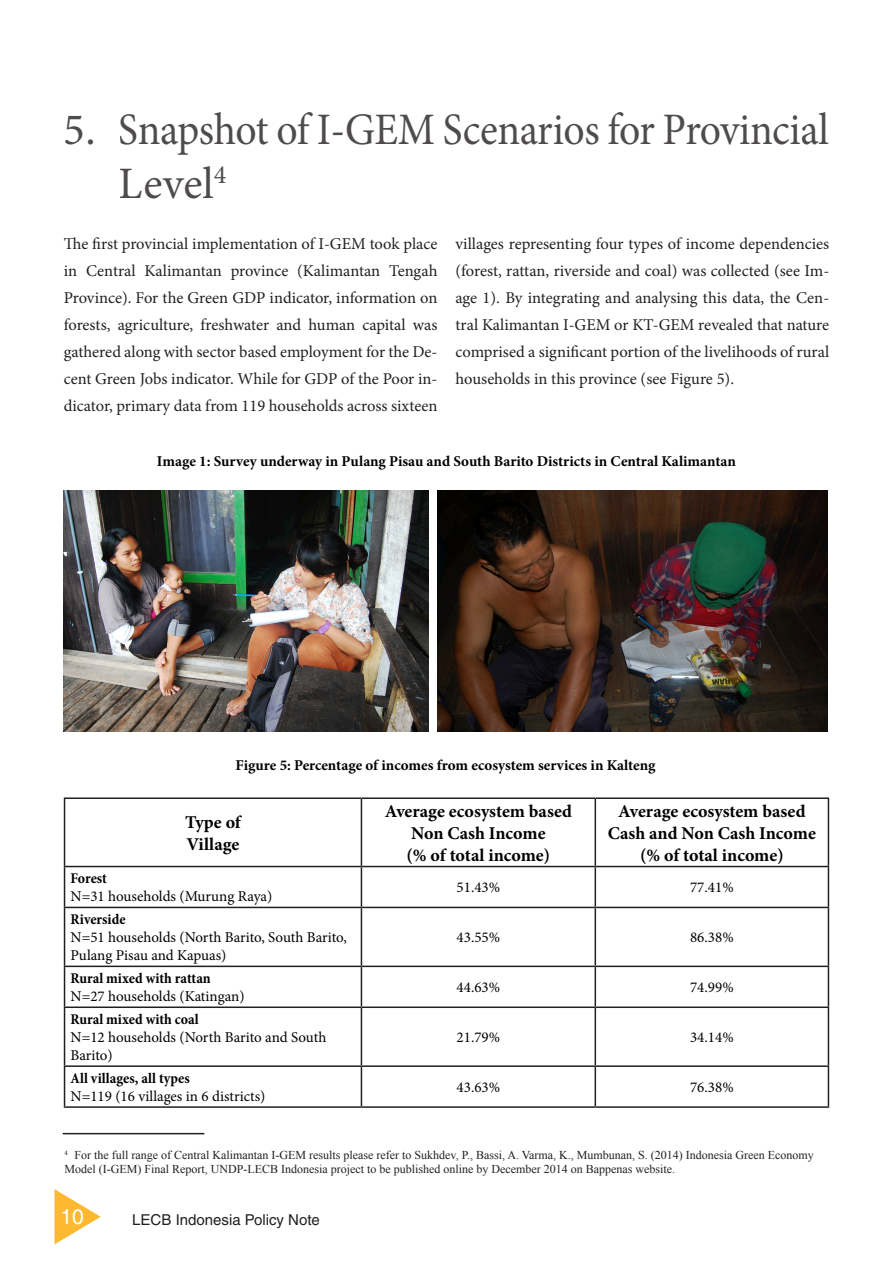
<style>
.page{position:relative;width:893px;height:1263px;background:#fff}
.page>*{position:absolute;margin:0;border:0;box-sizing:border-box;transform-origin:0 0}
.t1{font:45px/54px "Minion Pro";letter-spacing:-.01em;color:#231f20;scale:.93 1}
.t2{font:45px "Minion Pro";letter-spacing:-.01em;color:#231f20}
.t3{font:21px "Helvetica";color:#fff}
.t4{font:700 18px/21.6px "Minion Pro";color:#000;text-align:center}
.t5{font:16.5px/27px "Minion Pro";color:#231f20;text-align:justify}
.t6{font:15px/18px "Minion Pro";color:#000}
.t7{font:700 15px "Minion Pro";color:#000}
.t8{font:700 condensed 15px "Minion Pro";color:#000}
.t9{font:15px "Helvetica";color:#231f20}
.t10{font:12px/14.4px "Times New Roman";color:#231f20}
</style>
<div class="page">
<svg style="left:54px;top:1189px;width:47px;height:55px"></svg>
<img style="left:64px;top:490px;width:364px;height:241px">
<img style="left:437px;top:490px;width:390px;height:241px">
<hr style="left:64px;top:797px;width:297px;height:2px;background:#231f20">
<hr style="left:64px;top:799px;width:1px;height:67px;background:#231f20">
<hr style="left:361px;top:797px;width:234px;height:2px;background:#231f20">
<hr style="left:361px;top:799px;width:1px;height:67px;background:#231f20">
<hr style="left:595px;top:797px;width:234px;height:2px;background:#231f20">
<hr style="left:595px;top:799px;width:1px;height:67px;background:#231f20">
<hr style="left:828px;top:799px;width:1px;height:67px;background:#231f20">
<hr style="left:64px;top:866px;width:297px;height:1px;background:#231f20">
<hr style="left:64px;top:867px;width:1px;height:40px;background:#231f20">
<hr style="left:361px;top:866px;width:234px;height:1px;background:#231f20">
<hr style="left:361px;top:867px;width:1px;height:40px;background:#231f20">
<hr style="left:595px;top:866px;width:234px;height:1px;background:#231f20">
<hr style="left:595px;top:867px;width:1px;height:40px;background:#231f20">
<hr style="left:828px;top:867px;width:1px;height:40px;background:#231f20">
<hr style="left:64px;top:907px;width:297px;height:1px;background:#231f20">
<hr style="left:64px;top:908px;width:1px;height:57px;background:#231f20">
<hr style="left:361px;top:907px;width:234px;height:1px;background:#231f20">
<hr style="left:361px;top:908px;width:1px;height:57px;background:#231f20">
<hr style="left:595px;top:907px;width:234px;height:1px;background:#231f20">
<hr style="left:595px;top:908px;width:1px;height:57px;background:#231f20">
<hr style="left:828px;top:908px;width:1px;height:57px;background:#231f20">
<hr style="left:64px;top:965px;width:297px;height:2px;background:#231f20">
<hr style="left:64px;top:967px;width:1px;height:39px;background:#231f20">
<hr style="left:361px;top:965px;width:234px;height:2px;background:#231f20">
<hr style="left:361px;top:967px;width:1px;height:39px;background:#231f20">
<hr style="left:595px;top:965px;width:234px;height:2px;background:#231f20">
<hr style="left:595px;top:967px;width:1px;height:39px;background:#231f20">
<hr style="left:828px;top:967px;width:1px;height:39px;background:#231f20">
<hr style="left:64px;top:1006px;width:297px;height:2px;background:#231f20">
<hr style="left:64px;top:1008px;width:1px;height:57px;background:#231f20">
<hr style="left:361px;top:1006px;width:234px;height:2px;background:#231f20">
<hr style="left:361px;top:1008px;width:1px;height:57px;background:#231f20">
<hr style="left:595px;top:1006px;width:234px;height:2px;background:#231f20">
<hr style="left:595px;top:1008px;width:1px;height:57px;background:#231f20">
<hr style="left:828px;top:1008px;width:1px;height:57px;background:#231f20">
<hr style="left:64px;top:1065px;width:297px;height:2px;background:#231f20">
<hr style="left:64px;top:1067px;width:1px;height:39px;background:#231f20">
<hr style="left:361px;top:1065px;width:234px;height:2px;background:#231f20">
<hr style="left:361px;top:1067px;width:1px;height:39px;background:#231f20">
<hr style="left:595px;top:1065px;width:234px;height:2px;background:#231f20">
<hr style="left:595px;top:1067px;width:1px;height:39px;background:#231f20">
<hr style="left:828px;top:1067px;width:1px;height:39px;background:#231f20">
<hr style="left:64px;top:1106px;width:297px;height:2px;background:#231f20">
<hr style="left:361px;top:1106px;width:234px;height:2px;background:#231f20">
<hr style="left:595px;top:1106px;width:234px;height:2px;background:#231f20">
<hr style="left:63px;top:1133px;width:141px;height:1px;background:#231f20">
<h1 class="t2" style="left:64px;top:99px;width:33px">5.</h1>
<h1 class="t1" style="left:119px;top:103px;width:765px">Snapshot of I-GEM Scenarios for Provincial<br>Level<sup>4</sup></h1>
<p class="t5" style="left:64px;top:231px;width:375px">The first provincial implementation of I-GEM took place in Central Kalimantan province (Kalimantan Tengah Province). For the Green GDP indicator, information on forests, agriculture, freshwater and human capital was gathered along with sector based employment for the De&shy;cent Green Jobs indicator. While for GDP of the Poor in&shy;dicator, primary data from 119 households across sixteen</p>
<p class="t5" style="left:455px;top:231px;width:375px">villages representing four types of income dependencies (forest, rattan, riverside and coal) was collected (see Im&shy;age 1). By integrating and analysing this data, the Cen&shy;tral Kalimantan I-GEM or KT-GEM revealed that nature comprised a significant portion of the livelihoods of rural households in this province (see Figure 5).</p>
<p class="t7" style="left:157px;top:451px;width:581px">Image 1: Survey underway in Pulang Pisau and South Barito Districts in Central Kalimantan</p>
<p class="t7" style="left:236px;top:754px;width:421px">Figure 5: Percentage of incomes from ecosystem services in Kalteng</p>
<p class="t4" style="left:185px;top:811px;width:57px;text-align:left">Type of<br>Village</p>
<p class="t4" style="left:385px;top:800px;width:189px">Average ecosystem based<br>Non Cash Income<br>(% of total income)</p>
<p class="t4" style="left:608px;top:800px;width:210px">Average ecosystem based<br>Cash and Non Cash Income (% of total income)</p>
<p class="t8" style="left:71px;top:868px;width:38px">Forest</p>
<p class="t6" style="left:71px;top:888px;width:203px">N=31 households (Murung Raya)</p>
<p class="t6" style="left:457px;top:879px;width:45px">51.43%</p>
<p class="t6" style="left:690px;top:879px;width:45px">77.41%</p>
<p class="t8" style="left:71px;top:909px;width:57px">Riverside</p>
<p class="t6" style="left:71px;top:929px;width:278px">N=51 households (North Barito, South Barito,<br>Pulang Pisau and Kapuas)</p>
<p class="t6" style="left:457px;top:929px;width:45px">43.55%</p>
<p class="t6" style="left:690px;top:929px;width:45px">86.38%</p>
<p class="t8" style="left:71px;top:968px;width:142px">Rural mixed with rattan</p>
<p class="t6" style="left:71px;top:987px;width:176px">N=27 households (Katingan)</p>
<p class="t6" style="left:457px;top:978px;width:45px">44.63%</p>
<p class="t6" style="left:690px;top:978px;width:45px">74.99%</p>
<p class="t8" style="left:71px;top:1009px;width:130px">Rural mixed with coal</p>
<p class="t6" style="left:71px;top:1028px;width:257px">N=12 households (North Barito and South<br>Barito)</p>
<p class="t6" style="left:457px;top:1028px;width:45px">21.79%</p>
<p class="t6" style="left:690px;top:1028px;width:45px">34.14%</p>
<p class="t8" style="left:71px;top:1068px;width:121px">All villages, all types</p>
<p class="t6" style="left:71px;top:1087px;width:196px">N=119 (16 villages in 6 districts)</p>
<p class="t6" style="left:457px;top:1078px;width:45px">43.63%</p>
<p class="t6" style="left:690px;top:1078px;width:45px">76.38%</p>
<p class="t10" style="left:64px;top:1148px;width:751px"><sup>4</sup> For the full range of Central Kalimantan I-GEM results please refer to Sukhdev, P., Bassi, A. Varma, K., Mumbunan, S. (2014) Indonesia Green Economy<br>Model (I-GEM) Final Report, UNDP-LECB Indonesia project to be published online by December 2014 on Bappenas website.</p>
<p class="t3" style="left:61px;top:1205px;width:25px">10</p>
<p class="t9" style="left:132px;top:1211px;width:189px">LECB Indonesia Policy Note</p>
</div>
